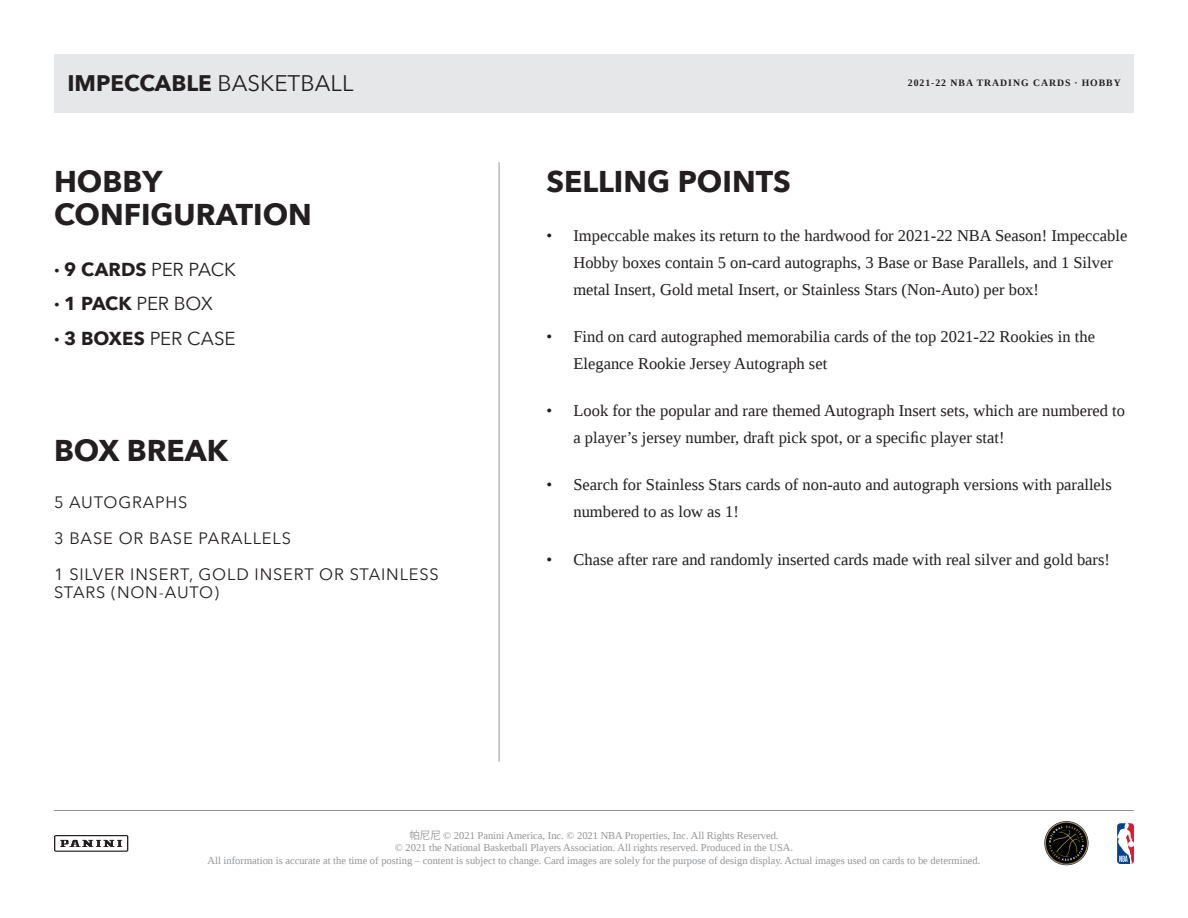
<style>
.page{position:relative;width:1188px;height:918px;background:#fff}
.page>*{position:absolute;margin:0;border:0;box-sizing:border-box;transform-origin:0 0}
.t1{font:700 30px "Avenir Next";color:#231f20}
.t2{font:700 22.5px "Avenir Next";color:#231f20}
.t3{font:700 18.75px "Avenir Next";letter-spacing:.005em;color:#231f20}
.t4{font:16.5px/27px "Liberation Serif";color:#231f20}
.t5{font:16.5px/18px "Avenir Next";letter-spacing:.05em;color:#231f20}
.t6{font:10.5px/12.6px "Liberation Serif";color:#939598;text-align:center}
.t7{font:700 9.75px "Liberation Serif";letter-spacing:.1em;color:#231f20}
.s1{font-weight:400}
.s2{font-family:"Koz Go Pr 6 N"}
</style>
<div class="page">
<svg style="left:1117px;top:823px;width:17px;height:41px"></svg>
<hr style="left:54px;top:810px;width:1080px;height:1px;background:#939598">
<svg style="left:54px;top:835px;width:74px;height:17px"></svg>
<svg style="left:1044px;top:821px;width:45px;height:44px"></svg>
<hr style="left:499px;top:162px;width:1px;height:600px;background:#939598">
<div style="left:54px;top:54px;width:1080px;height:58px;background:#e6e7e9"></div>
<p class="t2" style="left:68px;top:64px;width:287px">IMPECCABLE <span class="s1">BASKETBALL</span></p>
<p class="t7" style="left:908px;top:77px;width:215px">2021-22 NBA TRADING CARDS · HOBBY</p>
<p class="t1" style="left:54px;top:156px;width:110px">HOBBY</p>
<p class="t1" style="left:546px;top:156px;width:246px">SELLING POINTS</p>
<p class="t1" style="left:54px;top:189px;width:259px">CONFIGURATION</p>
<p class="t3" style="left:54px;top:253px;width:183px">· 9 CARDS <span class="s1">PER PACK</span></p>
<p class="t3" style="left:54px;top:287px;width:160px">· 1 PACK <span class="s1">PER BOX</span></p>
<p class="t3" style="left:54px;top:322px;width:183px">· 3 BOXES <span class="s1">PER CASE</span></p>
<p class="t4" style="left:573px;top:222px;width:555px;text-indent:-27px">• Impeccable makes its return to the hardwood for 2021-22 NBA Season! Impeccable<br>Hobby boxes contain 5 on-card autographs, 3 Base or Base Parallels, and 1 Silver metal Insert, Gold metal Insert, or Stainless Stars (Non-Auto) per box!</p>
<p class="t4" style="left:573px;top:323px;width:523px;text-indent:-27px">• Find on card autographed memorabilia cards of the top 2021-22 Rookies in the<br>Elegance Rookie Jersey Autograph set</p>
<p class="t4" style="left:573px;top:397px;width:553px;text-indent:-27px">• Look for the popular and rare themed Autograph Insert sets, which are numbered to a player’s jersey number, draft pick spot, or a specific player stat!</p>
<p class="t4" style="left:573px;top:471px;width:540px;text-indent:-27px">• Search for Stainless Stars cards of non-auto and autograph versions with parallels numbered to as low as 1!</p>
<p class="t4" style="left:546px;top:546px;width:565px">• Chase after rare and randomly inserted cards made with real silver and gold bars!</p>
<p class="t1" style="left:54px;top:425px;width:176px">BOX BREAK</p>
<p class="t5" style="left:54px;top:492px;width:135px">5 AUTOGRAPHS</p>
<p class="t5" style="left:54px;top:528px;width:239px">3 BASE OR BASE PARALLELS</p>
<p class="t5" style="left:54px;top:564px;width:386px">1 SILVER INSERT, GOLD INSERT OR STAINLESS<br>STARS (NON-AUTO)</p>
<p class="t6" style="left:208px;top:829px;width:774px"><span class="s2">帕尼尼</span> © 2021 Panini America, Inc. © 2021 NBA Properties, Inc. All Rights Reserved.<br>© 2021 the National Basketball Players Association. All rights reserved. Produced in the USA.<br>All information is accurate at the time of posting – content is subject to change. Card images are solely for the purpose of design display. Actual images used on cards to be determined.</p>
</div>
